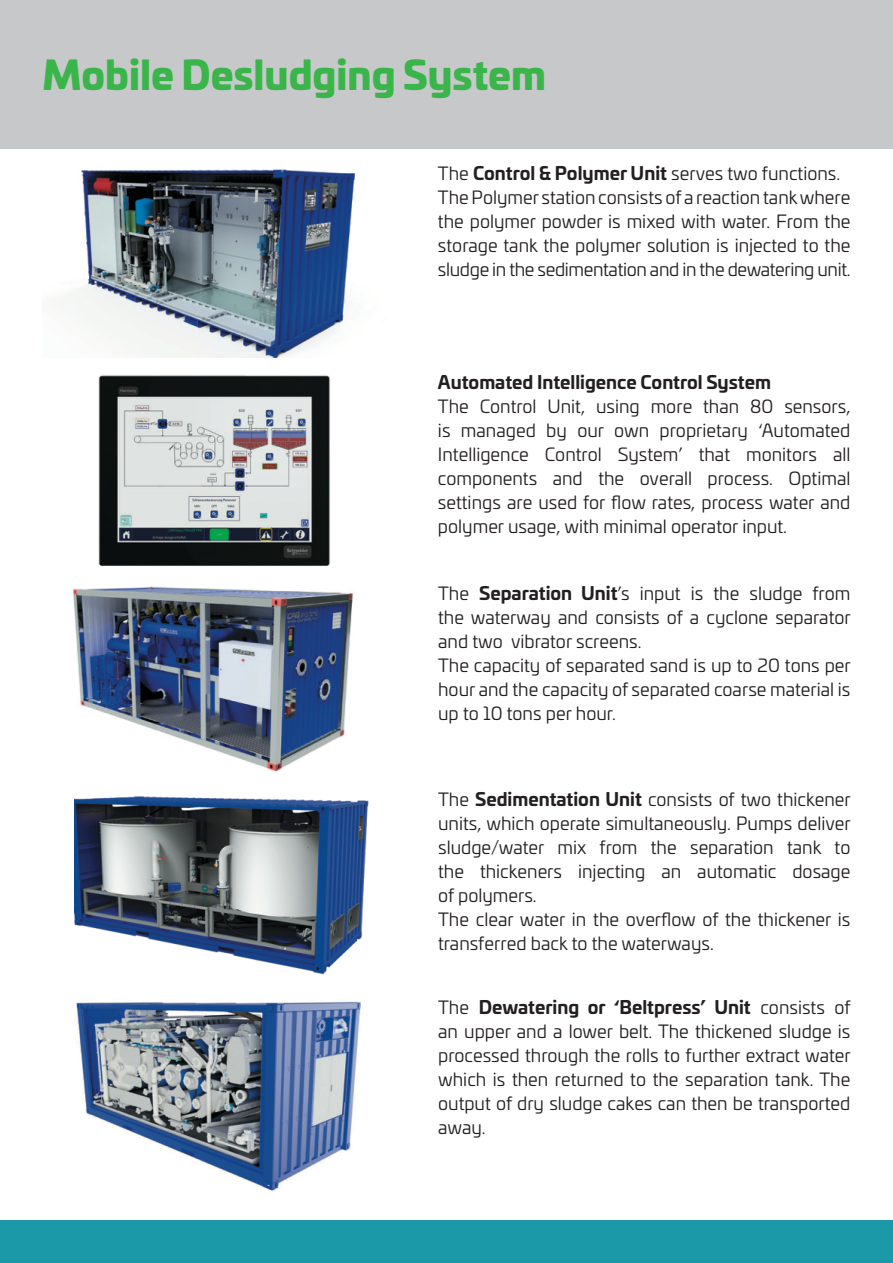
<style>
.page{position:relative;width:893px;height:1263px;background:#fff}
.page>*{position:absolute;margin:0;border:0;box-sizing:border-box;transform-origin:0 0}
.t1{font:900 39px "Univia Pro";color:#3ab54a}
.t2{font:18px/24px "Univia Pro";color:#231f20}
.t3{font:700 18px "Univia Pro";color:#231f20}
.s1{font-weight:700}
</style>
<div class="page">
<div style="left:0;top:0;width:893px;height:149px;background:#c7c8ca"></div>
<div style="left:0;top:1220px;width:893px;height:43px;background:#1c99a8"></div>
<img style="left:56px;top:169px;width:299px;height:188px">
<img style="left:73px;top:586px;width:280px;height:186px">
<img style="left:75px;top:796px;width:294px;height:179px">
<img style="left:76px;top:999px;width:285px;height:192px">
<img style="left:98px;top:375px;width:233px;height:191px">
<h1 class="t1" style="left:43px;top:43px;width:505px">Mobile Desludging System</h1>
<p class="t2" style="left:438px;top:161px;width:414px">The <span class="s1">Control &amp; Polymer Unit</span> serves two functions.<br>The Polymer station consists of a reaction tank where the polymer powder is mixed with water. From the storage tank the polymer solution is injected to the sludge in the sedimentation and in the dewatering unit.</p>
<p class="t3" style="left:438px;top:368px;width:335px">Automated Intelligence Control System</p>
<p class="t2" style="left:438px;top:393px;width:414px;text-align:justify">The Control Unit, using more than 80 sensors, is managed by our own proprietary ‘Automated Intelligence Control System’ that monitors all components and the overall process. Optimal settings are used for flow rates, process water and polymer usage, with minimal operator input.</p>
<p class="t2" style="left:438px;top:581px;width:414px">The <span class="s1">Separation Unit</span>’s input is the sludge from the waterway and consists of a cyclone separator and two vibrator screens.<br>The capacity of separated sand is up to 20 tons per hour and the capacity of separated coarse material is up to 10 tons per hour.</p>
<p class="t2" style="left:438px;top:786px;width:414px">The <span class="s1">Sedimentation Unit</span> consists of two thickener units, which operate simultaneously. Pumps deliver sludge/water mix from the separation tank to the thickeners injecting an automatic dosage of polymers.<br>The clear water in the overflow of the thickener is transferred back to the waterways.</p>
<p class="t2" style="left:438px;top:994px;width:414px;text-align:justify">The <span class="s1">Dewatering or ‘Beltpress’ Unit</span> consists of an upper and a lower belt. The thickened sludge is processed through the rolls to further extract water which is then returned to the separation tank. The output of dry sludge cakes can then be transported away.</p>
</div>
